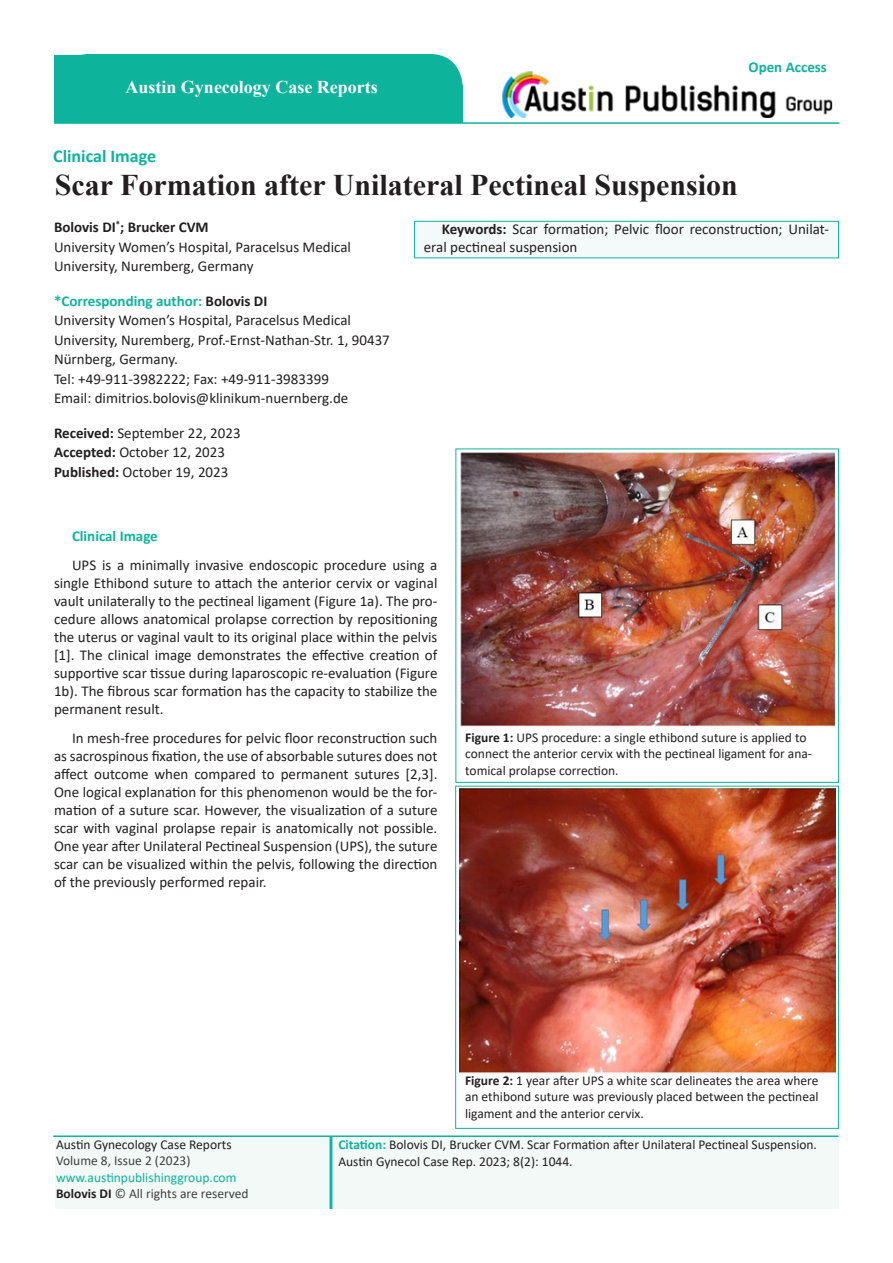
<style>
.page{position:relative;width:893px;height:1263px;background:#fff}
.page>*{position:absolute;margin:0;border:0;box-sizing:border-box;transform-origin:0 0}
.t1{font:700 30px "Times New Roman";color:#231f20}
.t2{font:700 18px "Times New Roman";color:#fff}
.t3{font:700 18px "Calibri";color:#0eb39b}
.t4{font:15px/18px "Calibri";color:#231f20}
.t5{font:700 15px "Calibri";color:#0eb39b}
.t6{font:700 15px "Calibri";color:#231f20}
.t7{font:13.5px/16.5px "Calibri";color:#231f20}
.t8{font:13.5px/16.5px "Calibri";color:#414042}
.s1{color:#231f20}
.s2{font-weight:700}
.s3{color:#0eb39b}
.s4{font-weight:700;color:#231f20}
.s5{font-weight:700;color:#0eb29a}
</style>
<div class="page">
<div style="left:55px;top:54px;width:408px;height:69px;background:#0eb39b;border-radius:33px"></div>
<img style="left:502px;top:71px;width:331px;height:46px">
<div style="left:55px;top:1138px;width:783px;height:71px;background:#f2f9f6"></div>
<div style="left:335px;top:86px;width:128px;height:37px;background:#0eb39b"></div>
<div style="left:330px;top:1136px;width:2px;height:73px;border:2px solid #0eb39b"></div>
<hr style="left:54px;top:122px;width:785px;height:2px;background:#0eb39b">
<hr style="left:53px;top:1135px;width:785px;height:2px;background:#0eb39b">
<div style="left:414px;top:221px;width:424px;height:37px;background:#f4faf9"></div>
<div style="left:414px;top:221px;width:425px;height:37px;border:1px solid #0eb39b"></div>
<div style="left:455px;top:448px;width:384px;height:335px;border:1px solid #0eb39b"></div>
<img style="left:460px;top:452px;width:375px;height:276px">
<div style="left:455px;top:786px;width:384px;height:343px;border:1px solid #0eb39b"></div>
<img style="left:459px;top:789px;width:376px;height:284px">
<p class="t2" style="left:125px;top:74px;width:254px">Austin Gynecology Case Reports</p>
<p class="t5" style="left:748px;top:57px;width:80px">Open Access</p>
<p class="t3" style="left:53px;top:144px;width:104px">Clinical Image</p>
<p class="t1" style="left:55px;top:163px;width:685px">Scar Formation after Unilateral Pectineal Suspension</p>
<p class="t6" style="left:54px;top:217px;width:156px">Bolovis DI<sup>*</sup>; Brucker CVM</p>
<p class="t4" style="left:54px;top:237px;width:299px;line-height:19.5px">University Women’s Hospital, Paracelsus Medical<br>University, Nuremberg, Germany</p>
<p class="t5" style="left:54px;top:290px;width:215px">*Corresponding author: <span class="s1">Bolovis DI</span></p>
<p class="t4" style="left:54px;top:311px;width:299px">University Women’s Hospital, Paracelsus Medical</p>
<p class="t4" style="left:54px;top:330px;width:337px;line-height:19.5px">University, Nuremberg, Prof.-Ernst-Nathan-Str. 1, 90437<br>Nürnberg, Germany.</p>
<p class="t4" style="left:54px;top:369px;width:276px">Tel: +49-911-3982222; Fax: +49-911-3983399</p>
<p class="t4" style="left:54px;top:389px;width:296px">Email: dimitrios.bolovis@klinikum-nuernberg.de</p>
<p class="t4" style="left:54px;top:423px;width:188px"><span class="s2">Received:</span> September 22, 2023</p>
<p class="t4" style="left:54px;top:443px;width:173px"><span class="s2">Accepted:</span> October 12, 2023</p>
<p class="t4" style="left:54px;top:462px;width:176px"><span class="s2">Published:</span> October 19, 2023</p>
<p class="t4" style="left:424px;top:220px;width:407px;text-indent:18px"><span class="s2">Keywords:</span> Scar formation; Pelvic floor reconstruction; Unilat&shy;eral pectineal suspension</p>
<p class="t5" style="left:72px;top:526px;width:87px">Clinical Image</p>
<p class="t4" style="left:54px;top:556px;width:385px;text-align:justify;text-indent:18px">UPS is a minimally invasive endoscopic procedure using a single Ethibond suture to attach the anterior cervix or vaginal vault unilaterally to the pectineal ligament (Figure 1a). The pro&shy;cedure allows anatomical prolapse correction by repositioning the uterus or vaginal vault to its original place within the pelvis [1]. The clinical image demonstrates the effective creation of supportive scar tissue during laparoscopic re-evaluation (Figure 1b). The fibrous scar formation has the capacity to stabilize the permanent result.</p>
<p class="t4" style="left:54px;top:728px;width:385px;text-align:justify;text-indent:18px">In mesh-free procedures for pelvic floor reconstruction such as sacrospinous fixation, the use of absorbable sutures does not affect outcome when compared to permanent sutures [2,3].<br>One logical explanation for this phenomenon would be the for&shy;mation of a suture scar. However, the visualization of a suture scar with vaginal prolapse repair is anatomically not possible.<br>One year after Unilateral Pectineal Suspension (UPS), the suture scar can be visualized within the pelvis, following the direction of the previously performed repair.</p>
<p class="t7" style="left:465px;top:729px;width:348px"><span class="s2">Figure 1:</span> UPS procedure: a single ethibond suture is applied to connect the anterior cervix with the pectineal ligament for ana&shy;tomical prolapse correction.</p>
<p class="t7" style="left:56px;top:1136px;width:177px">Austin Gynecology Case Reports</p>
<p class="t8" style="left:56px;top:1152px;width:194px">Volume 8, Issue 2 (2023) <span class="s3">www.austinpublishinggroup.com<br></span><span class="s4">Bolovis DI</span> © All rights are reserved</p>
<p class="t7" style="left:465px;top:1071px;width:355px;text-align:justify"><span class="s2">Figure 2:</span> 1 year after UPS a white scar delineates the area where an ethibond suture was previously placed between the pectineal ligament and the anterior cervix.</p>
<p class="t7" style="left:338px;top:1136px;width:480px"><span class="s5">Citation:</span> Bolovis DI, Brucker CVM. Scar Formation after Unilateral Pectineal Suspension.<br>Austin Gynecol Case Rep. 2023; 8(2): 1044.</p>
</div>
